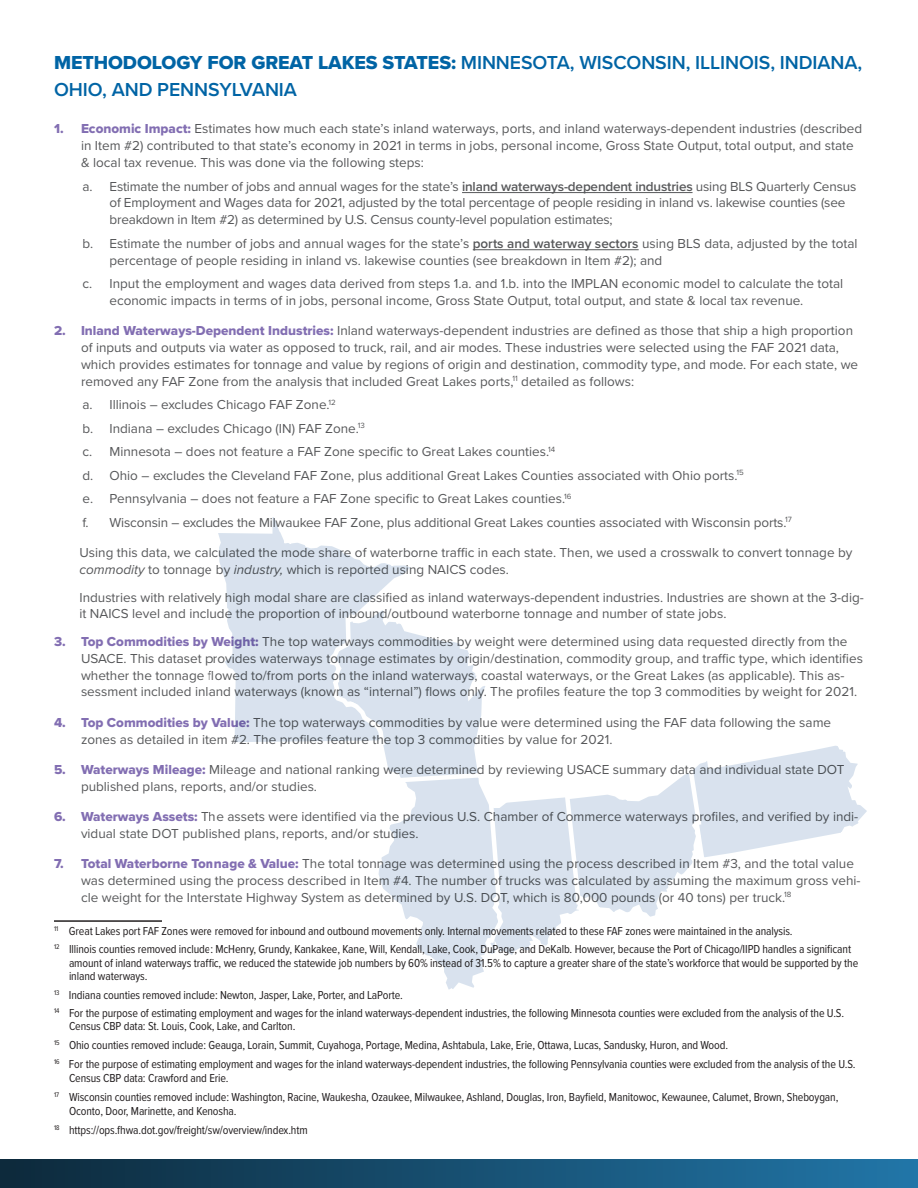
<style>
.page{position:relative;width:918px;height:1188px;background:#fff}
.page>*{position:absolute;margin:0;border:0;box-sizing:border-box;transform-origin:0 0}
.heading1{font:600 19.5px/27px "Proxima Nova";letter-spacing:-.005em;color:#0064a5}
.Body{font:13.5px/16.8px "Proxima Nova";color:#57585a}
.footnote{font:12px/13.5px "Proxima Nova Cond";letter-spacing:-.01em;color:#231f20}
.s1{font-family:"Proxima Nova Extrabld";font-weight:400}
.s2{font-family:"Proxima Nova Extrabld";color:#826eb2}
.s3{font-weight:600}
.s4{font-style:italic}
</style>
<div class="page">
<div style="left:0;top:1160px;width:918px;height:28px;background:linear-gradient(to right,#0d293b,#2176a8)"></div>
<hr style="left:462px;top:192px;width:231px;height:1px;background:#57585a">
<hr style="left:473px;top:249px;width:166px;height:1px;background:#57585a">
<hr style="left:54px;top:920px;width:108px;height:2px;background:#231f20">
<svg style="left:218px;top:517px;width:192px;height:225px"></svg>
<svg style="left:326px;top:602px;width:541px;height:388px"></svg>
<p class="heading1" style="left:54px;top:49px;width:810px"><span class="s1">METHODOLOGY FOR GREAT LAKES STATES:</span> MINNESOTA, WISCONSIN, ILLINOIS, INDIANA,<br>OHIO, AND PENNSYLVANIA</p>
<p class="Body" style="left:81px;top:120px;width:783px;text-indent:-27px"><span class="s2">1. Economic Impact:</span> Estimates how much each state’s inland waterways, ports, and inland waterways-dependent industries (described in Item #2) contributed to that state’s economy in 2021 in terms in jobs, personal income, Gross State Output, total output, and state &amp; local tax revenue. This was done via the following steps:</p>
<p class="Body" style="left:110px;top:177px;width:748px;text-indent:-27px">a. Estimate the number of jobs and annual wages for the state’s <span class="s3">inland waterways-dependent industries</span> using BLS Quarterly Census of Employment and Wages data for 2021, adjusted by the total percentage of people residing in inland vs. lakewise counties (see breakdown in Item #2) as determined by U.S. Census county-level population estimates;</p>
<p class="Body" style="left:110px;top:234px;width:750px;text-indent:-27px">b. Estimate the number of jobs and annual wages for the state’s <span class="s3">ports and waterway sectors</span> using BLS data, adjusted by the total percentage of people residing in inland vs. lakewise counties (see breakdown in Item #2); and</p>
<p class="Body" style="left:110px;top:275px;width:735px;text-indent:-27px">c. Input the employment and wages data derived from steps 1.a. and 1.b. into the IMPLAN economic model to calculate the total economic impacts in terms of in jobs, personal income, Gross State Output, total output, and state &amp; local tax revenue.</p>
<p class="Body" style="left:81px;top:322px;width:779px;text-indent:-27px"><span class="s2">2. Inland Waterways-Dependent Industries:</span> Inland waterways-dependent industries are defined as those that ship a high proportion of inputs and outputs via water as opposed to truck, rail, and air modes. These industries were selected using the FAF 2021 data, which provides estimates for tonnage and value by regions of origin and destination, commodity type, and mode. For each state, we removed any FAF Zone from the analysis that included Great Lakes ports,<sup>11</sup> detailed as follows:</p>
<p class="Body" style="left:82px;top:396px;width:255px">a. Illinois – excludes Chicago FAF Zone.<sup>12</sup></p>
<p class="Body" style="left:82px;top:419px;width:284px">b. Indiana – excludes Chicago (IN) FAF Zone.<sup>13</sup></p>
<p class="Body" style="left:82px;top:443px;width:474px">c. Minnesota – does not feature a FAF Zone specific to Great Lakes counties.<sup>14</sup></p>
<p class="Body" style="left:82px;top:466px;width:663px">d. Ohio – excludes the Cleveland FAF Zone, plus additional Great Lakes Counties associated with Ohio ports.<sup>15</sup></p>
<p class="Body" style="left:82px;top:490px;width:490px">e. Pennsylvania – does not feature a FAF Zone specific to Great Lakes counties.<sup>16</sup></p>
<p class="Body" style="left:82px;top:513px;width:711px">f. Wisconsin – excludes the Milwaukee FAF Zone, plus additional Great Lakes counties associated with Wisconsin ports.<sup>17</sup></p>
<p class="Body" style="left:80px;top:544px;width:774px">Using this data, we calculated the mode share of waterborne traffic in each state. Then, we used a crosswalk to convert tonnage by <span class="s4">commodity</span> to tonnage by <span class="s4">industry,</span> which is reported using NAICS codes.</p>
<p class="Body" style="left:80px;top:588px;width:786px">Industries with relatively high modal share are classified as inland waterways-dependent industries. Industries are shown at the 3-dig&shy;it NAICS level and include the proportion of inbound/outbound waterborne tonnage and number of state jobs.</p>
<p class="Body" style="left:81px;top:633px;width:784px;text-indent:-27px"><span class="s2">3. Top Commodities by Weight:</span> The top waterways commodities by weight were determined using data requested directly from the USACE. This dataset provides waterways tonnage estimates by origin/destination, commodity group, and traffic type, which identifies whether the tonnage flowed to/from ports on the inland waterways, coastal waterways, or the Great Lakes (as applicable). This as&shy;sessment included inland waterways (known as “internal”) flows only. The profiles feature the top 3 commodities by weight for 2021.</p>
<p class="Body" style="left:81px;top:713px;width:752px;text-indent:-27px"><span class="s2">4. Top Commodities by Value:</span> The top waterways commodities by value were determined using the FAF data following the same zones as detailed in item #2. The profiles feature the top 3 commodities by value for 2021.</p>
<p class="Body" style="left:81px;top:760px;width:765px;text-indent:-27px"><span class="s2">5. Waterways Mileage:</span> Mileage and national ranking were determined by reviewing USACE summary data and individual state DOT published plans, reports, and/or studies.</p>
<p class="Body" style="left:81px;top:807px;width:779px;text-indent:-27px"><span class="s2">6. Waterways Assets:</span> The assets were identified via the previous U.S. Chamber of Commerce waterways profiles, and verified by indi&shy;vidual state DOT published plans, reports, and/or studies.</p>
<p class="Body" style="left:81px;top:855px;width:781px;text-indent:-27px"><span class="s2">7. Total Waterborne Tonnage &amp; Value:</span> The total tonnage was determined using the process described in Item #3, and the total value was determined using the process described in Item #4. The number of trucks was calculated by assuming the maximum gross vehi&shy;cle weight for the Interstate Highway System as determined by U.S. DOT, which is 80,000 pounds (or 40 tons) per truck.<sup>18</sup></p>
<p class="footnote" style="left:54px;top:924px;width:740px"><sup>11</sup> Great Lakes port FAF Zones were removed for inbound and outbound movements only. Internal movements related to these FAF zones were maintained in the analysis.</p>
<p class="footnote" style="left:69px;top:942px;width:791px;text-indent:-15px"><sup>12</sup> Illinois counties removed include: McHenry, Grundy, Kankakee, Kane, Will, Kendall, Lake, Cook, DuPage, and DeKalb. However, because the Port of Chicago/IIPD handles a significant amount of inland waterways traffic, we reduced the statewide job numbers by 60% instead of 31.5% to capture a greater share of the state’s workforce that would be supported by the inland waterways.</p>
<p class="footnote" style="left:54px;top:988px;width:351px"><sup>13</sup> Indiana counties removed include: Newton, Jasper, Lake, Porter, and LaPorte.</p>
<p class="footnote" style="left:69px;top:1006px;width:777px;text-indent:-15px"><sup>14</sup> For the purpose of estimating employment and wages for the inland waterways-dependent industries, the following Minnesota counties were excluded from the analysis of the U.S.<br>Census CBP data: St. Louis, Cook, Lake, and Carlton.</p>
<p class="footnote" style="left:54px;top:1038px;width:676px"><sup>15</sup> Ohio counties removed include: Geauga, Lorain, Summit, Cuyahoga, Portage, Medina, Ashtabula, Lake, Erie, Ottawa, Lucas, Sandusky, Huron, and Wood.</p>
<p class="footnote" style="left:69px;top:1056px;width:788px;line-height:14.4px;text-indent:-15px"><sup>16</sup> For the purpose of estimating employment and wages for the inland waterways-dependent industries, the following Pennsylvania counties were excluded from the analysis of the U.S.<br>Census CBP data: Crawford and Erie.</p>
<p class="footnote" style="left:69px;top:1089px;width:771px;line-height:14.4px;text-indent:-15px"><sup>17</sup> Wisconsin counties removed include: Washington, Racine, Waukesha, Ozaukee, Milwaukee, Ashland, Douglas, Iron, Bayfield, Manitowoc, Kewaunee, Calumet, Brown, Sheboygan,<br>Oconto, Door, Marinette, and Kenosha.</p>
<p class="footnote" style="left:54px;top:1123px;width:255px"><sup>18</sup> https://ops.fhwa.dot.gov/freight/sw/overview/index.htm</p>
</div>
